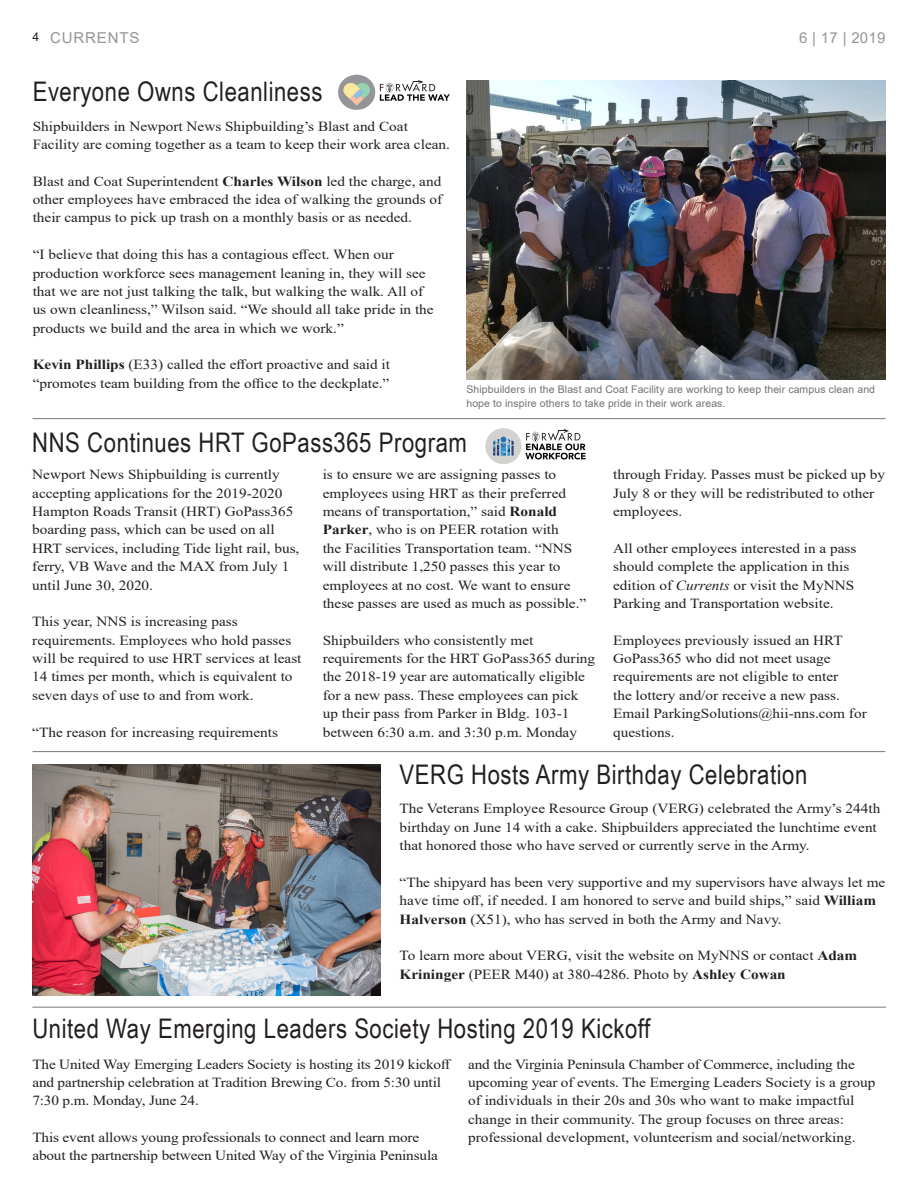
<style>
.page{position:relative;width:918px;height:1188px;background:#fff}
.page>*{position:absolute;margin:0;border:0;box-sizing:border-box;transform-origin:0 0}
.NEW_Currents_Body_Co{font:27px "Arial Narrow";letter-spacing:.02em;color:#231f20}
.Table_of_Contents{font:15px "Arial";letter-spacing:.055em;color:#939598}
.Table_of_Contents-2{font:13.8px/18.3px "Times New Roman";color:#231f20;scale:1.1 1}
.Table_of_Contents-3{font:10.5px/13.5px "Arial";letter-spacing:.01em;color:#717275}
.s1{color:#fff}
.s2{font-weight:700}
.s3{font-style:italic}
</style>
<div class="page">
<img style="left:466px;top:81px;width:420px;height:298px">
<svg style="left:380px;top:80px;width:70px;height:21px"></svg>
<div style="left:338px;top:75px;width:37px;height:35px;background:#939598;border-radius:50%"></div>
<svg style="left:343px;top:83px;width:27px;height:23px"></svg>
<hr style="left:33px;top:418px;width:853px;height:1px;background:#76787b">
<div style="left:485px;top:428px;width:37px;height:36px;background:#d2d3d0;border-radius:50%"></div>
<svg style="left:493px;top:437px;width:21px;height:19px"></svg>
<svg style="left:525px;top:429px;width:61px;height:30px"></svg>
<img style="left:32px;top:765px;width:348px;height:231px">
<hr style="left:32px;top:751px;width:853px;height:1px;background:#76787b">
<hr style="left:32px;top:1007px;width:854px;height:1px;background:#76787b">
<p class="Table_of_Contents" style="left:32px;top:28px;width:108px"><span class="s1">2</span><sup>4</sup> CURRENTS</p>
<p class="Table_of_Contents" style="left:799px;top:28px;width:88px">6 | 17 | 2019</p>
<p class="NEW_Currents_Body_Co" style="left:33px;top:72px;width:291px">Everyone Owns Cleanliness</p>
<p class="Table_of_Contents-2" style="left:33px;top:116px;width:381px">Shipbuilders in Newport News Shipbuilding’s Blast and Coat<br>Facility are coming together as a team to keep their work area clean.</p>
<p class="Table_of_Contents-2" style="left:33px;top:171px;width:374px;text-align:justify">Blast and Coat Superintendent <span class="s2">Charles Wilson</span> led the charge, and other employees have embraced the idea of walking the grounds of their campus to pick up trash on a monthly basis or as needed.</p>
<p class="Table_of_Contents-2" style="left:33px;top:245px;width:366px">“I believe that doing this has a contagious effect. When our production workforce sees management leaning in, they will see that we are not just talking the talk, but walking the walk. All of us own cleanliness,” Wilson said. “We should all take pride in the products we build and the area in which we work.”</p>
<p class="Table_of_Contents-2" style="left:33px;top:355px;width:326px"><span class="s2">Kevin Phillips</span> (E33) called the effort proactive and said it “promotes team building from the office to the deckplate.”</p>
<p class="Table_of_Contents-3" style="left:466px;top:383px;width:410px">Shipbuilders in the Blast and Coat Facility are working to keep their campus clean and hope to inspire others to take pride in their work areas.</p>
<p class="NEW_Currents_Body_Co" style="left:32px;top:422px;width:436px">NNS Continues HRT GoPass365 Program</p>
<p class="Table_of_Contents-2" style="left:32px;top:465px;width:244px">Newport News Shipbuilding is currently accepting applications for the 2019-2020<br>Hampton Roads Transit (HRT) GoPass365 boarding pass, which can be used on all HRT services, including Tide light rail, bus, ferry, VB Wave and the MAX from July 1 until June 30, 2020.</p>
<p class="Table_of_Contents-2" style="left:32px;top:612px;width:246px">This year, NNS is increasing pass requirements. Employees who hold passes will be required to use HRT services at least 14 times per month, which is equivalent to seven days of use to and from work.</p>
<p class="Table_of_Contents-2" style="left:32px;top:722px;width:225px">“The reason for increasing requirements</p>
<p class="Table_of_Contents-2" style="left:323px;top:465px;width:241px">is to ensure we are assigning passes to employees using HRT as their preferred means of transportation,” said <span class="s2">Ronald Parker</span>, who is on PEER rotation with<br>the Facilities Transportation team. “NNS will distribute 1,250 passes this year to employees at no cost. We want to ensure these passes are used as much as possible.”</p>
<p class="Table_of_Contents-2" style="left:323px;top:630px;width:249px">Shipbuilders who consistently met requirements for the HRT GoPass365 during the 2018-19 year are automatically eligible for a new pass. These employees can pick up their pass from Parker in Bldg. 103-1 between 6:30 a.m. and 3:30 p.m. Monday</p>
<p class="Table_of_Contents-2" style="left:613px;top:465px;width:249px">through Friday. Passes must be picked up by<br>July 8 or they will be redistributed to other employees.</p>
<p class="Table_of_Contents-2" style="left:613px;top:539px;width:223px">All other employees interested in a pass should complete the application in this edition of <span class="s3">Currents</span> or visit the MyNNS Parking and Transportation website.</p>
<p class="Table_of_Contents-2" style="left:613px;top:630px;width:232px">Employees previously issued an HRT GoPass365 who did not meet usage requirements are not eligible to enter<br>the lottery and/or receive a new pass.<br>Email ParkingSolutions@hii-nns.com for questions.</p>
<p class="NEW_Currents_Body_Co" style="left:400px;top:755px;width:409px">VERG Hosts Army Birthday Celebration</p>
<p class="Table_of_Contents-2" style="left:400px;top:799px;width:439px">The Veterans Employee Resource Group (VERG) celebrated the Army’s 244th birthday on June 14 with a cake. Shipbuilders appreciated the lunchtime event that honored those who have served or currently serve in the Army.</p>
<p class="Table_of_Contents-2" style="left:400px;top:873px;width:443px">“The shipyard has been very supportive and my supervisors have always let me have time off, if needed. I am honored to serve and build ships,” said <span class="s2">William<br>Halverson</span> (X51), who has served in both the Army and Navy.</p>
<p class="Table_of_Contents-2" style="left:400px;top:946px;width:418px">To learn more about VERG, visit the website on MyNNS or contact <span class="s2">Adam<br>Krininger</span> (PEER M40) at 380-4286. Photo by <span class="s2">Ashley Cowan</span></p>
<p class="NEW_Currents_Body_Co" style="left:32px;top:1009px;width:619px">United Way Emerging Leaders Society Hosting 2019 Kickoff</p>
<p class="Table_of_Contents-2" style="left:32px;top:1054px;width:382px">The United Way Emerging Leaders Society is hosting its 2019 kickoff and partnership celebration at Tradition Brewing Co. from 5:30 until<br>7:30 p.m. Monday, June 24.</p>
<p class="Table_of_Contents-2" style="left:32px;top:1128px;width:370px">This event allows young professionals to connect and learn more about the partnership between United Way of the Virginia Peninsula</p>
<p class="Table_of_Contents-2" style="left:468px;top:1054px;width:372px">and the Virginia Peninsula Chamber of Commerce, including the upcoming year of events. The Emerging Leaders Society is a group of individuals in their 20s and 30s who want to make impactful change in their community. The group focuses on three areas: professional development, volunteerism and social/networking.</p>
</div>
